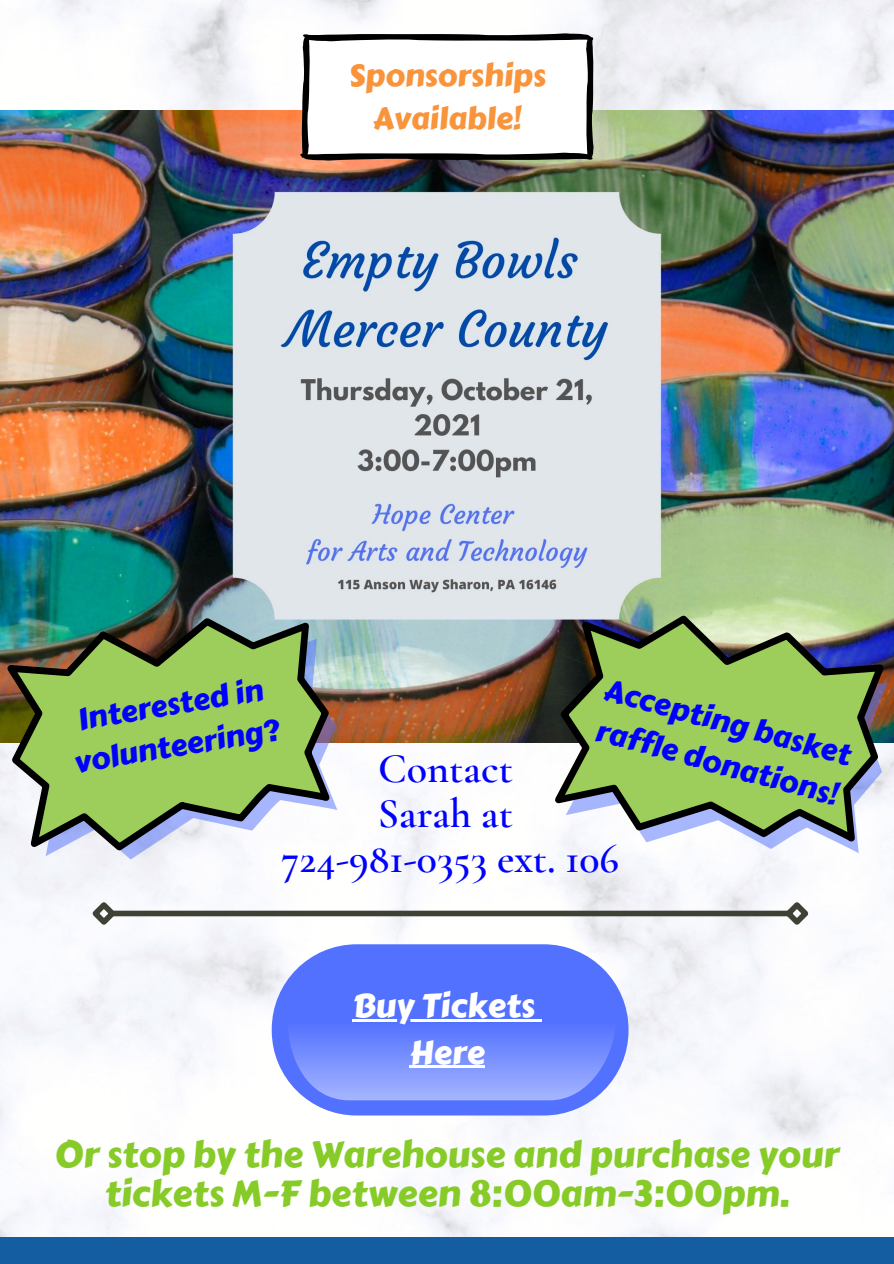
<style>
.page{position:relative;width:894px;height:1264px;background:#fff}
.page>*{position:absolute;margin:0;border:0;box-sizing:border-box;transform-origin:0 0}
.t1{font:600 42px "Cormorant Garamond";color:#00f}
.t2{font:36px/38.2px "Carter One";color:#87cb28;text-align:center}
.t3{font:33px "Carter One";color:#fff}
.t4{font:30.75px/42.8px "Carter One";color:#f9943b;text-align:center}
.t5{font:30px/41.7px "Carter One";color:#00f;text-align:center}
</style>
<div class="page">
<img style="left:0;top:0;width:893px;height:1237px">
<img style="left:0;top:111px;width:893px;height:631px">
<svg style="left:300px;top:33px;width:293px;height:128px"></svg>
<img style="left:0;top:606px;width:345px;height:259px">
<svg style="left:539px;top:592px;width:354px;height:286px"></svg>
<div style="left:0;top:1237px;width:893px;height:26px;background:#145da0"></div>
<div style="left:112px;top:910px;width:676px;height:6px;background:#3e4234"></div>
<svg style="left:87px;top:897px;width:33px;height:32px"></svg>
<svg style="left:780px;top:897px;width:33px;height:32px"></svg>
<div style="left:272px;top:944px;width:356px;height:171px;background:#5271ff;border-radius:85px"></div>
<svg style="left:288px;top:1019px;width:327px;height:81px"></svg>
<hr style="left:409px;top:1065px;width:76px;height:3px;background:#fff">
<p class="t4" style="left:348px;top:54px;width:198px">Sponsorships<br>Available!</p>
<p class="t5" style="left:65px;top:700px;width:209px;rotate:-9deg">Interested in volunteering?</p>
<p class="t5" style="left:610px;top:669px;width:256px;text-align:left;rotate:15deg">Accepting basket raffle donations!</p>
<p class="t1" style="left:378px;top:743px;width:136px">Contact</p>
<p class="t1" style="left:377px;top:788px;width:137px">Sarah at</p>
<p class="t1" style="left:281px;top:833px;width:339px">724-981-0353 ext. 106</p>
<p class="t3" style="left:352px;top:980px;width:184px">Buy Tickets</p>
<p class="t3" style="left:409px;top:1027px;width:77px">Here</p>
<p class="t2" style="left:55px;top:1135px;width:785px">Or stop by the Warehouse and purchase your tickets M-F between 8:00am-3:00pm.</p>
</div>
